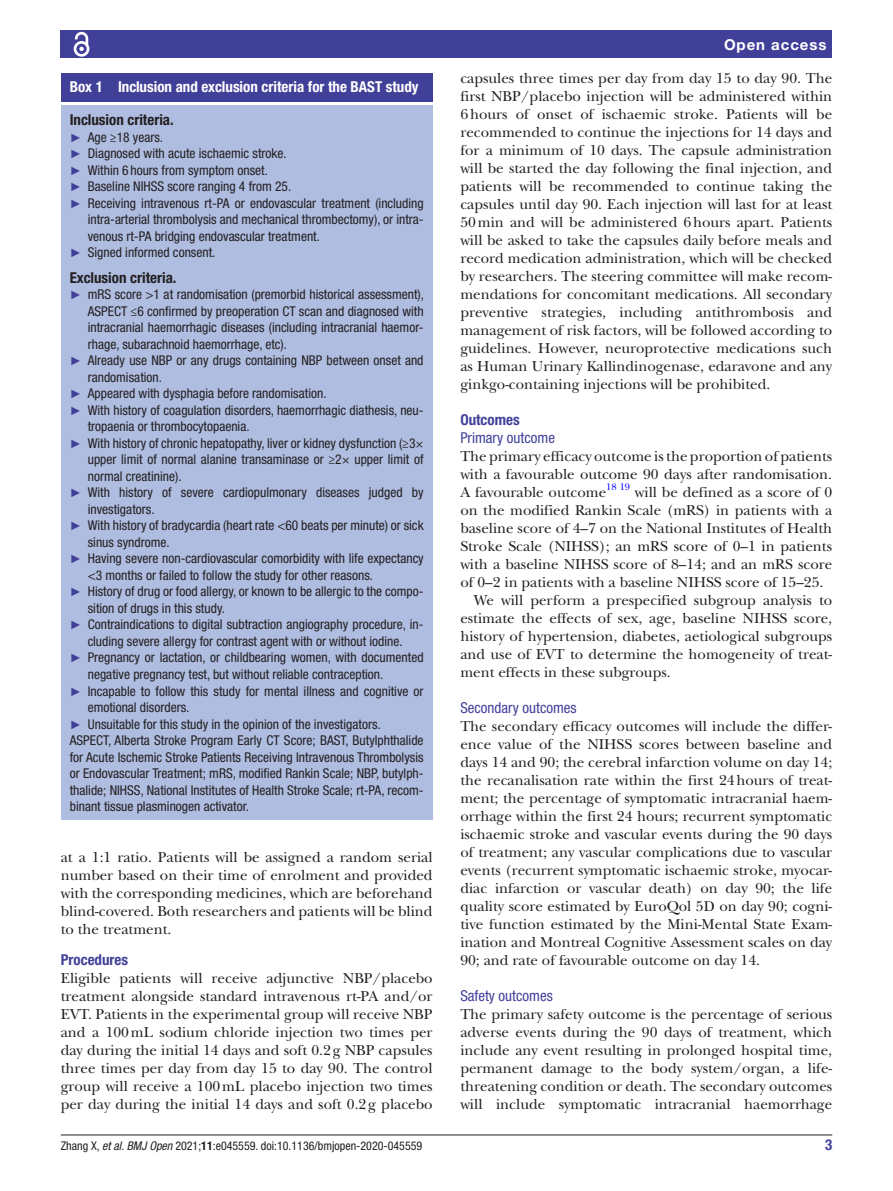
<style>
.page{position:relative;width:893px;height:1191px;background:#fff}
.page>*{position:absolute;margin:0;border:0;box-sizing:border-box;transform-origin:0 0}
.t1{font:15px/18px "New Baskerville";color:#231f20;text-align:justify}
.t2{font:700 condensed 15px "Helvetica Neue LT Std";color:#fff}
.t3{font:condensed 15px "Helvetica Neue LT Std";color:#414099}
.t4{font:700 condensed 15px "Helvetica Neue LT Std";color:#231f20}
.t5{font:700 condensed 15px "Helvetica Neue LT Std";color:#414099}
.t6{font:700 15px "Helvetica Neue LT Std";letter-spacing:.065em;color:#fff}
.t7{font:condensed 13.5px "Helvetica Neue LT Std";color:#231f20}
.t8{font:condensed 12px "Helvetica Neue LT Std";color:#231f20}
.s1{font-family:"Arial";font-stretch:normal;font-size:12px;color:#414099}
.s2{font-style:italic}
.s3{font-weight:700}
</style>
<div class="page">
<hr style="left:61px;top:1134px;width:771px;height:1px;background:#231f20">
<div style="left:61px;top:31px;width:771px;height:27px;background:#414099"></div>
<svg style="left:73px;top:31px;width:17px;height:26px"></svg>
<div style="left:61px;top:73px;width:372px;height:28px;background:#414099"></div>
<div style="left:61px;top:106px;width:372px;height:714px;background:#afbde1"></div>
<p class="t2" style="left:70px;top:78px;width:350px">Box 1 Inclusion and exclusion criteria for the BAST study</p>
<p class="t4" style="left:70px;top:111px;width:106px">Inclusion criteria.</p>
<p class="t7" style="left:70px;top:129px;width:95px"><span class="s1">►</span> Age ≥18 years.</p>
<p class="t7" style="left:70px;top:146px;width:219px"><span class="s1">►</span> Diagnosed with acute ischaemic stroke.</p>
<p class="t7" style="left:70px;top:162px;width:200px"><span class="s1">►</span> Within 6 hours from symptom onset.</p>
<p class="t7" style="left:70px;top:179px;width:223px"><span class="s1">►</span> Baseline NIHSS score ranging 4 from 25.</p>
<p class="t7" style="left:70px;top:195px;width:355px"><span class="s1">►</span> Receiving intravenous rt-PA or endovascular treatment (including</p>
<p class="t7" style="left:88px;top:212px;width:337px">intra-arterial thrombolysis and mechanical thrombectomy), or intra-</p>
<p class="t7" style="left:88px;top:228px;width:234px">venous rt-PA bridging endovascular treatment.</p>
<p class="t7" style="left:70px;top:245px;width:147px"><span class="s1">►</span> Signed informed consent.</p>
<p class="t4" style="left:70px;top:268px;width:108px">Exclusion criteria.</p>
<p class="t7" style="left:70px;top:287px;width:356px"><span class="s1">►</span> mRS score &gt;1 at randomisation (premorbid historical assessment),</p>
<p class="t7" style="left:88px;top:303px;width:337px">ASPECT ≤6 confirmed by preoperation CT scan and diagnosed with</p>
<p class="t7" style="left:88px;top:320px;width:337px">intracranial haemorrhagic diseases (including intracranial haemor-</p>
<p class="t7" style="left:88px;top:336px;width:201px">rhage, subarachnoid haemorrhage, etc).</p>
<p class="t7" style="left:70px;top:353px;width:355px"><span class="s1">►</span> Already use NBP or any drugs containing NBP between onset and</p>
<p class="t7" style="left:88px;top:369px;width:76px">randomisation.</p>
<p class="t7" style="left:70px;top:386px;width:258px"><span class="s1">►</span> Appeared with dysphagia before randomisation.</p>
<p class="t7" style="left:70px;top:402px;width:355px"><span class="s1">►</span> With history of coagulation disorders, haemorrhagic diathesis, neu-</p>
<p class="t7" style="left:88px;top:419px;width:163px">tropaenia or thrombocytopaenia.</p>
<p class="t7" style="left:70px;top:435px;width:355px"><span class="s1">►</span> With history of chronic hepatopathy, liver or kidney dysfunction (≥3×</p>
<p class="t7" style="left:88px;top:452px;width:337px">upper limit of normal alanine transaminase or ≥2× upper limit of</p>
<p class="t7" style="left:88px;top:468px;width:95px">normal creatinine).</p>
<p class="t7" style="left:70px;top:485px;width:355px"><span class="s1">►</span> With history of severe cardiopulmonary diseases judged by</p>
<p class="t7" style="left:88px;top:501px;width:68px">investigators.</p>
<p class="t7" style="left:70px;top:518px;width:355px"><span class="s1">►</span> With history of bradycardia (heart rate &lt;60 beats per minute) or sick</p>
<p class="t7" style="left:88px;top:534px;width:83px">sinus syndrome.</p>
<p class="t7" style="left:70px;top:551px;width:355px"><span class="s1">►</span> Having severe non-cardiovascular comorbidity with life expectancy</p>
<p class="t7" style="left:88px;top:567px;width:287px">&lt;3 months or failed to follow the study for other reasons.</p>
<p class="t7" style="left:70px;top:584px;width:355px"><span class="s1">►</span> History of drug or food allergy, or known to be allergic to the compo-</p>
<p class="t7" style="left:88px;top:600px;width:139px">sition of drugs in this study.</p>
<p class="t7" style="left:70px;top:617px;width:355px"><span class="s1">►</span> Contraindications to digital subtraction angiography procedure, in-</p>
<p class="t7" style="left:88px;top:633px;width:317px">cluding severe allergy for contrast agent with or without iodine.</p>
<p class="t7" style="left:70px;top:650px;width:355px"><span class="s1">►</span> Pregnancy or lactation, or childbearing women, with documented</p>
<p class="t7" style="left:88px;top:666px;width:297px">negative pregnancy test, but without reliable contraception.</p>
<p class="t7" style="left:70px;top:683px;width:355px"><span class="s1">►</span> Incapable to follow this study for mental illness and cognitive or</p>
<p class="t7" style="left:88px;top:699px;width:103px">emotional disorders.</p>
<p class="t7" style="left:70px;top:716px;width:313px"><span class="s1">►</span> Unsuitable for this study in the opinion of the investigators.</p>
<p class="t7" style="left:70px;top:732px;width:355px">ASPECT, Alberta Stroke Program Early CT Score; BAST, Butylphthalide</p>
<p class="t7" style="left:70px;top:749px;width:355px">for Acute Ischemic Stroke Patients Receiving Intravenous Thrombolysis</p>
<p class="t7" style="left:70px;top:765px;width:355px">or Endovascular Treatment; mRS, modified Rankin Scale; NBP, butylph-</p>
<p class="t7" style="left:70px;top:782px;width:355px">thalide; NIHSS, National Institutes of Health Stroke Scale; rt-PA, recom-</p>
<p class="t7" style="left:70px;top:798px;width:181px">binant tissue plasminogen activator.</p>
<p class="t1" style="left:61px;top:848px;width:373px">at a 1:1 ratio. Patients will be assigned a random serial number based on their time of enrolment and provided with the corresponding medicines, which are beforehand blind-covered. Both researchers and patients will be blind to the treatment.</p>
<p class="t5" style="left:61px;top:951px;width:69px">Procedures</p>
<p class="t1" style="left:61px;top:969px;width:373px">Eligible patients will receive adjunctive NBP/placebo treatment alongside standard intravenous rt-PA and/or EVT. Patients in the experimental group will receive NBP and a 100mL sodium chloride injection two times per day during the initial 14 days and soft 0.2g NBP capsules three times per day from day 15 to day 90. The control group will receive a 100mL placebo injection two times per day during the initial 14 days and soft 0.2g placebo</p>
<p class="t6" style="left:724px;top:35px;width:104px">Open access</p>
<p class="t1" style="left:460px;top:69px;width:373px">capsules three times per day from day 15 to day 90. The first NBP/placebo injection will be administered within 6hours of onset of ischaemic stroke. Patients will be recommended to continue the injections for 14 days and for a minimum of 10 days. The capsule administration will be started the day following the final injection, and patients will be recommended to continue taking the capsules until day 90. Each injection will last for at least 50min and will be administered 6hours apart. Patients will be asked to take the capsules daily before meals and record medication administration, which will be checked by researchers. The steering committee will make recom&shy;mendations for concomitant medications. All secondary preventive strategies, including antithrombosis and management of risk factors, will be followed according to guidelines. However, neuroprotective medications such as Human Urinary Kallindinogenase, edaravone and any ginkgo-containing injections will be prohibited.</p>
<p class="t5" style="left:460px;top:411px;width:61px">Outcomes</p>
<p class="t3" style="left:460px;top:429px;width:96px">Primary outcome</p>
<p class="t1" style="left:460px;top:447px;width:373px">The primary efficacy outcome is the proportion of patients</p>
<p class="t1" style="left:460px;top:465px;width:373px">with a favourable outcome 90 days after randomisation.</p>
<p class="t1" style="left:460px;top:483px;width:373px">A favourable outcome<sup>18</sup> <sup>19</sup> will be defined as a score of 0</p>
<p class="t1" style="left:460px;top:501px;width:373px">on the modified Rankin Scale (mRS) in patients with a</p>
<p class="t1" style="left:460px;top:519px;width:373px">baseline score of 4–7 on the National Institutes of Health</p>
<p class="t1" style="left:460px;top:537px;width:373px">Stroke Scale (NIHSS); an mRS score of 0–1 in patients</p>
<p class="t1" style="left:460px;top:555px;width:373px">with a baseline NIHSS score of 8–14; and an mRS score</p>
<p class="t1" style="left:460px;top:573px;width:365px">of 0–2 in patients with a baseline NIHSS score of 15–25.</p>
<p class="t1" style="left:474px;top:591px;width:360px">We will perform a prespecified subgroup analysis to</p>
<p class="t1" style="left:460px;top:609px;width:373px">estimate the effects of sex, age, baseline NIHSS score,</p>
<p class="t1" style="left:460px;top:627px;width:373px">history of hypertension, diabetes, aetiological subgroups</p>
<p class="t1" style="left:460px;top:645px;width:373px">and use of EVT to determine the homogeneity of treat-</p>
<p class="t1" style="left:460px;top:663px;width:212px">ment effects in these subgroups.</p>
<p class="t3" style="left:460px;top:699px;width:118px">Secondary outcomes</p>
<p class="t1" style="left:460px;top:717px;width:373px">The secondary efficacy outcomes will include the differ&shy;ence value of the NIHSS scores between baseline and days 14 and 90; the cerebral infarction volume on day 14; the recanalisation rate within the first 24hours of treat&shy;ment; the percentage of symptomatic intracranial haem&shy;orrhage within the first 24 hours; recurrent symptomatic ischaemic stroke and vascular events during the 90 days of treatment; any vascular complications due to vascular events (recurrent symptomatic ischaemic stroke, myocar&shy;diac infarction or vascular death) on day 90; the life quality score estimated by EuroQol 5D on day 90; cogni&shy;tive function estimated by the Mini-Mental State Exam&shy;ination and Montreal Cognitive Assessment scales on day 90; and rate of favourable outcome on day 14.</p>
<p class="t3" style="left:460px;top:987px;width:94px">Safety outcomes</p>
<p class="t1" style="left:460px;top:1005px;width:373px">The primary safety outcome is the percentage of serious adverse events during the 90 days of treatment, which include any event resulting in prolonged hospital time, permanent damage to the body system/organ, a life&shy;threatening condition or death. The secondary outcomes will include symptomatic intracranial haemorrhage</p>
<p class="t8" style="left:61px;top:1138px;width:363px">Zhang X, <span class="s2">et al</span>. <span class="s2">BMJ Open</span> 2021;<span class="s3">11</span>:e045559. doi:10.1136/bmjopen-2020-045559</p>
<p class="t5" style="left:825px;top:1135px;width:9px">3</p>
</div>
